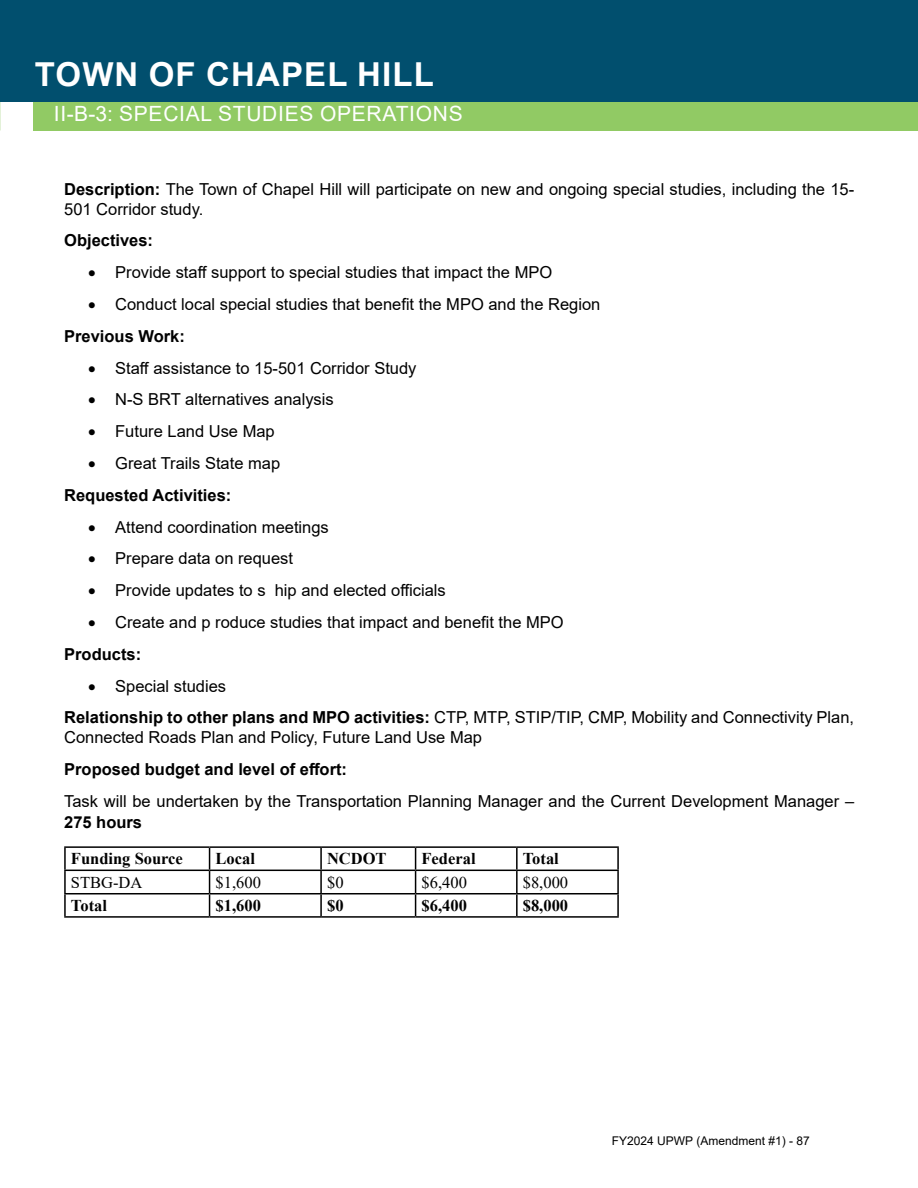
<style>
.page{position:relative;width:918px;height:1188px;background:#fff}
.page>*{position:absolute;margin:0;border:0;box-sizing:border-box;transform-origin:0 0}
.t1{font:700 33px "Arial";letter-spacing:.035em;color:#fff}
.t2{font:21px "Arial";letter-spacing:.035em;color:#fff}
.t3{font:16.5px/31.8px "Arial";color:#000}
.t4{font:700 16.5px/31.8px "Arial";color:#000}
.t5{font:700 16.5px "Times New Roman";color:#000}
.t6{font:16.5px "Times New Roman";color:#000}
.t7{font:12px "Arial";color:#000}
.s1{font-weight:700}
.s2{font-weight:400}
</style>
<div class="page">
<div style="left:33px;top:34px;width:885px;height:97px;background:#91ca64"></div>
<div style="left:0;top:0;width:918px;height:101px;background:#014f6e"></div>
<hr style="left:64px;top:846px;width:146px;height:2px;background:#000">
<hr style="left:64px;top:848px;width:2px;height:22px;background:#000">
<hr style="left:210px;top:846px;width:111px;height:2px;background:#000">
<hr style="left:321px;top:846px;width:95px;height:2px;background:#000">
<hr style="left:320px;top:848px;width:2px;height:22px;background:#000">
<hr style="left:416px;top:846px;width:101px;height:2px;background:#000">
<hr style="left:517px;top:846px;width:102px;height:2px;background:#000">
<hr style="left:516px;top:848px;width:2px;height:22px;background:#000">
<hr style="left:617px;top:848px;width:2px;height:22px;background:#000">
<hr style="left:64px;top:870px;width:146px;height:1px;background:#000">
<hr style="left:64px;top:871px;width:2px;height:22px;background:#000">
<hr style="left:210px;top:870px;width:111px;height:1px;background:#000">
<hr style="left:321px;top:870px;width:95px;height:1px;background:#000">
<hr style="left:320px;top:871px;width:2px;height:22px;background:#000">
<hr style="left:416px;top:870px;width:101px;height:1px;background:#000">
<hr style="left:517px;top:870px;width:102px;height:1px;background:#000">
<hr style="left:516px;top:871px;width:2px;height:22px;background:#000">
<hr style="left:617px;top:871px;width:2px;height:22px;background:#000">
<hr style="left:64px;top:893px;width:146px;height:1px;background:#000">
<hr style="left:64px;top:894px;width:2px;height:22px;background:#000">
<hr style="left:210px;top:893px;width:111px;height:1px;background:#000">
<svg style="left:209px;top:848px;width:1px;height:68px"></svg>
<hr style="left:321px;top:893px;width:95px;height:1px;background:#000">
<hr style="left:320px;top:894px;width:2px;height:22px;background:#000">
<hr style="left:416px;top:893px;width:101px;height:1px;background:#000">
<svg style="left:415px;top:848px;width:1px;height:68px"></svg>
<hr style="left:517px;top:893px;width:102px;height:1px;background:#000">
<hr style="left:516px;top:894px;width:2px;height:22px;background:#000">
<hr style="left:617px;top:894px;width:2px;height:22px;background:#000">
<hr style="left:64px;top:916px;width:146px;height:2px;background:#000">
<hr style="left:210px;top:916px;width:111px;height:2px;background:#000">
<hr style="left:321px;top:916px;width:95px;height:2px;background:#000">
<hr style="left:416px;top:916px;width:101px;height:2px;background:#000">
<hr style="left:517px;top:916px;width:102px;height:2px;background:#000">
<h1 class="t1" style="left:35px;top:51px;width:401px">TOWN OF CHAPEL HILL</h1>
<p class="t2" style="left:54px;top:99px;width:410px">II-B-3: SPECIAL STUDIES OPERATIONS</p>
<p class="t3" style="left:64px;top:179px;width:791px;line-height:19.8px"><span class="s1">Description:</span> The Town of Chapel Hill will participate on new and ongoing special studies, including the 15-<br>501 Corridor study.</p>
<p class="t4" style="left:64px;top:225px;width:90px">Objectives:</p>
<p class="t3" style="left:88px;top:256px;width:466px">• Provide staff support to special studies that impact the MPO</p>
<p class="t3" style="left:64px;top:288px;width:538px;text-indent:24px">• Conduct local special studies that benefit the MPO and the Region<br><span class="s1">Previous Work:</span></p>
<p class="t3" style="left:88px;top:352px;width:330px">• Staff assistance to 15-501 Corridor Study</p>
<p class="t3" style="left:88px;top:384px;width:247px">• N-S BRT alternatives analysis</p>
<p class="t3" style="left:88px;top:415px;width:188px">• Future Land Use Map</p>
<p class="t4" style="left:64px;top:447px;width:218px;text-indent:24px">• <span class="s2">Great Trails State map<br></span>Requested Activities:</p>
<p class="t3" style="left:88px;top:511px;width:242px">• Attend coordination meetings</p>
<p class="t3" style="left:88px;top:543px;width:206px">• Prepare data on request</p>
<p class="t3" style="left:88px;top:574px;width:359px">• Provide updates to s hip and elected officials</p>
<p class="t3" style="left:64px;top:606px;width:501px;text-indent:24px">• Create and p roduce studies that impact and benefit the MPO<br><span class="s1">Products:</span></p>
<p class="t3" style="left:64px;top:670px;width:792px;text-indent:24px">• Special studies<br><span class="s1">Relationship to other plans and MPO activities:</span> CTP, MTP, STIP/TIP, CMP, Mobility and Connectivity Plan,</p>
<p class="t3" style="left:64px;top:721px;width:419px">Connected Roads Plan and Policy, Future Land Use Map</p>
<p class="t4" style="left:64px;top:753px;width:284px">Proposed budget and level of effort:</p>
<p class="t3" style="left:64px;top:785px;width:792px">Task will be undertaken by the Transportation Planning Manager and the Current Development Manager –</p>
<p class="t4" style="left:64px;top:807px;width:79px">275 hours</p>
<p class="t5" style="left:71px;top:847px;width:114px">Funding Source</p>
<p class="t5" style="left:216px;top:847px;width:41px">Local</p>
<p class="t5" style="left:327px;top:847px;width:61px">NCDOT</p>
<p class="t5" style="left:422px;top:847px;width:56px">Federal</p>
<p class="t5" style="left:523px;top:847px;width:38px">Total</p>
<p class="t6" style="left:71px;top:871px;width:73px">STBG-DA</p>
<p class="t6" style="left:216px;top:871px;width:47px">$1,600</p>
<p class="t6" style="left:327px;top:871px;width:18px">$0</p>
<p class="t6" style="left:422px;top:871px;width:47px">$6,400</p>
<p class="t6" style="left:523px;top:871px;width:47px">$8,000</p>
<p class="t5" style="left:71px;top:894px;width:38px">Total</p>
<p class="t5" style="left:216px;top:894px;width:47px">$1,600</p>
<p class="t5" style="left:327px;top:894px;width:18px">$0</p>
<p class="t5" style="left:422px;top:894px;width:47px">$6,400</p>
<p class="t5" style="left:523px;top:894px;width:47px">$8,000</p>
<p class="t7" style="left:612px;top:1132px;width:200px">FY2024 UPWP (Amendment #1) - 87</p>
</div>
